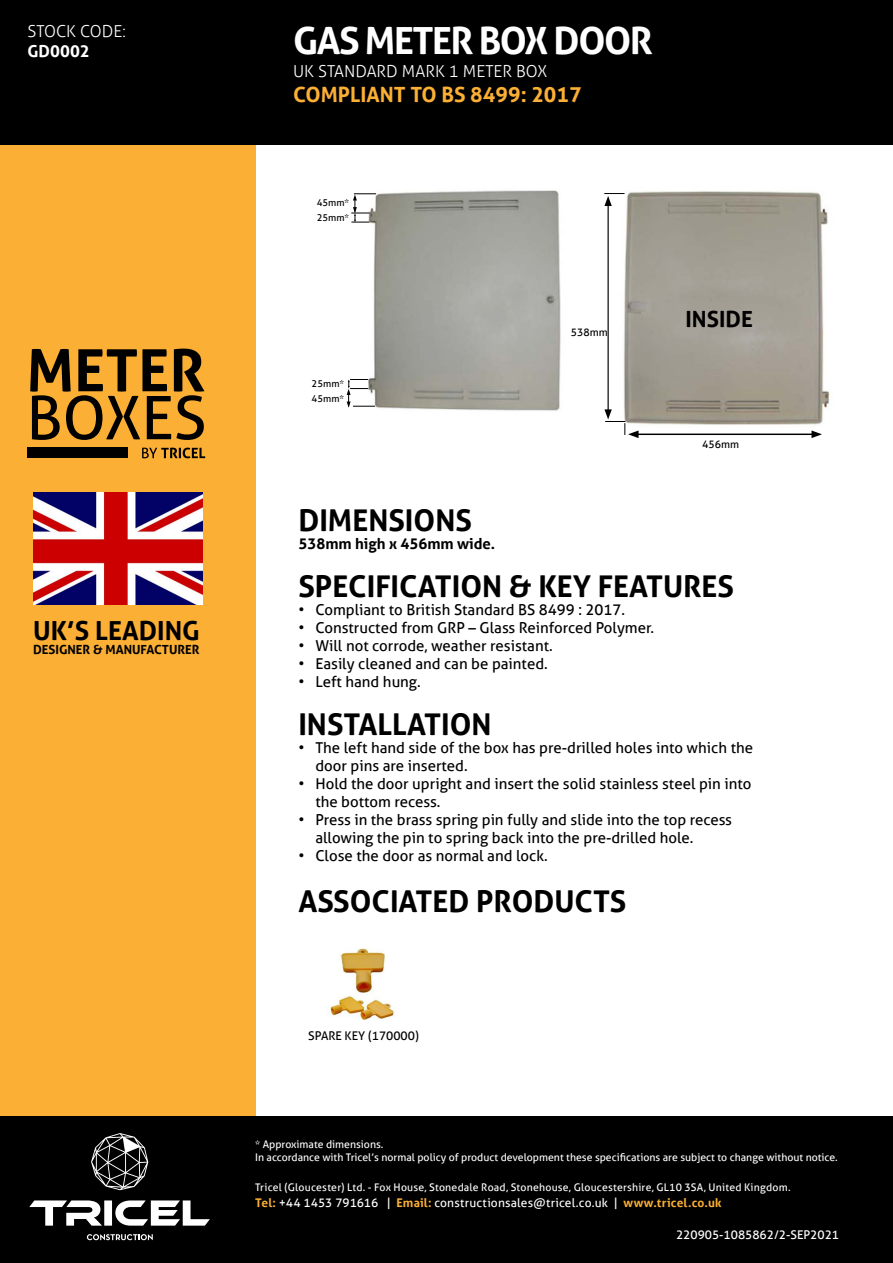
<style>
.page{position:relative;width:893px;height:1263px;background:#fff}
.page>*{position:absolute;margin:0;border:0;box-sizing:border-box;transform-origin:0 0}
.t1{font:60.15px "Aller";color:#000}
.t2{font:700 58.35px "Aller";color:#000}
.t3{font:700 37.5px "Aller";letter-spacing:-.04em;color:#fff}
.t4{font:700 30px "Aller";color:#000}
.t5{font:700 26.25px "Aller";color:#000}
.t6{font:700 22.35px "Aller";color:#000}
.t7{font:700 21px "Aller";color:#fbaf34}
.t8{font:300 16.5px "Aller";color:#fff}
.t9{font:700 16.5px "Aller";color:#fff}
.t10{font:15px/18px "Aller";color:#000}
.t11{font:700 15px "Aller";color:#000}
.t12{font:700 12.6px "Aller";color:#000}
.t13{font:12px "Aller";color:#fff}
.t14{font:12px "Aller";color:#000}
.t15{font:10.5px/12.6px "Aller";color:#fff}
.t16{font:10.5px "Aller";letter-spacing:.02em;color:#fff}
.t17{font:10.5px "Aller";color:#000}
.t18{font:9.6px "Aller";color:#000}
.s1{font-weight:700;color:#fbaf34}
</style>
<div class="page">
<div style="left:0;top:0;width:893px;height:145px;background:#000"></div>
<div style="left:0;top:145px;width:255px;height:971px;background:#fbaf34"></div>
<div style="left:0;top:1116px;width:893px;height:147px;background:#000"></div>
<img style="left:33px;top:492px;width:170px;height:113px">
<svg style="left:91px;top:1133px;width:57px;height:57px"></svg>
<svg style="left:29px;top:1200px;width:181px;height:25px"></svg>
<svg style="left:87px;top:1234px;width:66px;height:6px"></svg>
<svg style="left:142px;top:448px;width:63px;height:10px"></svg>
<div style="left:28px;top:447px;width:100px;height:11px;background:#000"></div>
<img style="left:330px;top:948px;width:64px;height:71px">
<img style="left:369px;top:190px;width:192px;height:221px">
<svg style="left:347px;top:379px;width:28px;height:29px"></svg>
<img style="left:623px;top:191px;width:207px;height:234px">
<hr style="left:607px;top:204px;width:2px;height:208px;background:#000">
<hr style="left:636px;top:434px;width:178px;height:1px;background:#000">
<svg style="left:811px;top:430px;width:11px;height:8px"></svg>
<svg style="left:604px;top:193px;width:20px;height:13px"></svg>
<svg style="left:604px;top:409px;width:34px;height:29px"></svg>
<svg style="left:351px;top:194px;width:25px;height:29px"></svg>
<p class="t8" style="left:28px;top:22px;width:100px">STOCK CODE:</p>
<p class="t9" style="left:28px;top:41px;width:64px">GD0002</p>
<h2 class="t2" style="left:27px;top:335px;width:180px">METER</h2>
<h1 class="t1" style="left:27px;top:381px;width:181px">BOXES</h1>
<h3 class="t5" style="left:33px;top:615px;width:168px">UK’S LEADING</h3>
<p class="t12" style="left:33px;top:641px;width:168px">DESIGNER &amp; MANUFACTURER</p>
<h3 class="t3" style="left:293px;top:18px;width:361px">GAS METER BOX DOOR</h3>
<p class="t8" style="left:293px;top:61px;width:256px">UK STANDARD MARK 1 METER BOX</p>
<h3 class="t7" style="left:293px;top:82px;width:290px">COMPLIANT TO BS 8499: 2017</h3>
<p class="t18" style="left:317px;top:197px;width:34px">45mm*</p>
<p class="t18" style="left:317px;top:212px;width:34px">25mm*</p>
<p class="t18" style="left:312px;top:378px;width:34px">25mm*</p>
<p class="t18" style="left:312px;top:393px;width:34px">45mm*</p>
<p class="t17" style="left:571px;top:326px;width:38px">538mm</p>
<h3 class="t6" style="left:685px;top:305px;width:69px">INSIDE</h3>
<p class="t17" style="left:702px;top:438px;width:38px">456mm</p>
<h3 class="t4" style="left:298px;top:502px;width:175px">DIMENSIONS</h3>
<p class="t11" style="left:298px;top:534px;width:198px">538mm high x 456mm wide.</p>
<h3 class="t4" style="left:298px;top:568px;width:437px">SPECIFICATION &amp; KEY FEATURES</h3>
<p class="t10" style="left:298px;top:601px;width:328px">• Compliant to British Standard BS 8499 : 2017.</p>
<p class="t10" style="left:298px;top:619px;width:357px">• Constructed from GRP – Glass Reinforced Polymer.</p>
<p class="t10" style="left:298px;top:637px;width:256px">• Will not corrode, weather resistant.</p>
<p class="t10" style="left:298px;top:655px;width:251px">• Easily cleaned and can be painted.</p>
<p class="t10" style="left:298px;top:673px;width:124px">• Left hand hung.</p>
<h3 class="t4" style="left:298px;top:706px;width:195px">INSTALLATION</h3>
<p class="t10" style="left:315px;top:739px;width:439px;text-indent:-17px">• The left hand side of the box has pre-drilled holes into which the door pins are inserted.</p>
<p class="t10" style="left:315px;top:775px;width:438px;text-indent:-17px">• Hold the door upright and insert the solid stainless steel pin into the bottom recess.</p>
<p class="t10" style="left:315px;top:811px;width:418px;text-indent:-17px">• Press in the brass spring pin fully and slide into the top recess allowing the pin to spring back into the pre-drilled hole.</p>
<p class="t10" style="left:298px;top:847px;width:251px">• Close the door as normal and lock.</p>
<h3 class="t4" style="left:298px;top:883px;width:329px">ASSOCIATED PRODUCTS</h3>
<p class="t14" style="left:308px;top:1028px;width:112px">SPARE KEY (170000)</p>
<p class="t15" style="left:255px;top:1138px;width:584px">* Approximate dimensions.<br>In accordance with Tricel’s normal policy of product development these specifications are subject to change without notice.</p>
<p class="t16" style="left:255px;top:1181px;width:537px">Tricel (Gloucester) Ltd. - Fox House, Stonedale Road, Stonehouse, Gloucestershire, GL10 3SA, United Kingdom.</p>
<p class="t13" style="left:255px;top:1195px;width:468px"><span class="s1">Tel:</span> +44 1453 791616 | <span class="s1">Email:</span> constructionsales@tricel.co.uk | <span class="s1">www.tricel.co.uk</span></p>
<p class="t13" style="left:676px;top:1228px;width:164px">220905-1085862/2-SEP2021</p>
</div>
